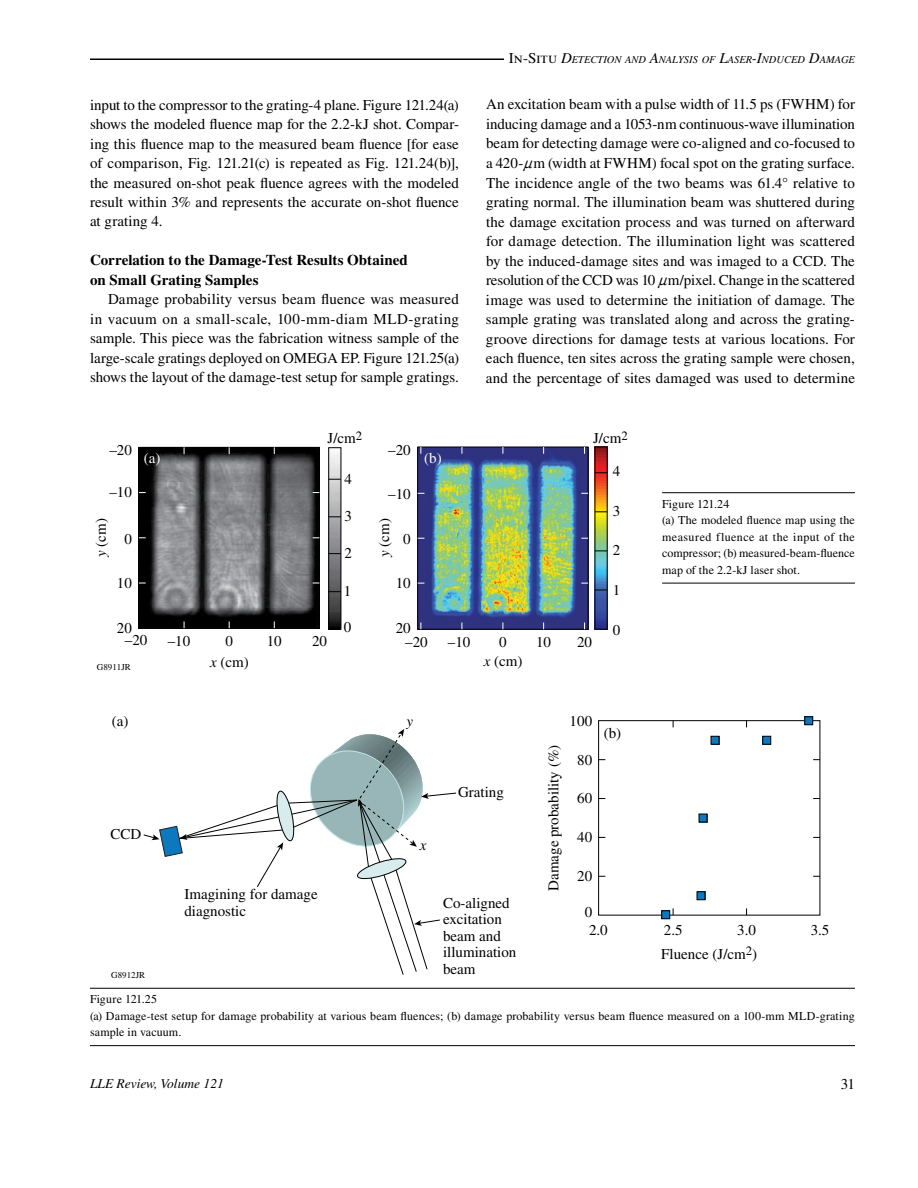
<style>
.page{position:relative;width:918px;height:1188px;background:#fff}
.page>*{position:absolute;margin:0;border:0;box-sizing:border-box;transform-origin:0 0}
.t1{font:15px/19.5px "Times LT Std";color:#000}
.t2{font:700 15px/19.5px "Times LT Std";color:#000}
.t3{font:15px "Times LT Std";color:#fff}
.t4{font:italic 15px "Times LT Std";color:#000}
.t5{font:italic 13.5px "Times LT Std";color:#000}
.t6{font:12px/16.5px "Times LT Std";letter-spacing:.01em;color:#000}
.t7{font:italic 10.5px "Times LT Std";color:#000}
.t8{font:9px "Times LT Std";color:#000}
.s1{font-style:normal;font-size:15px}
.s2{font-size:15px}
.s3{font-family:"MM Greek";font-style:italic;font-size:13.5px}
.s4{font-style:italic}
</style>
<div class="page">
<hr style="left:90px;top:58px;width:414px;height:2px;background:#000">
<hr style="left:90px;top:988px;width:765px;height:1px;background:#000">
<hr style="left:90px;top:1045px;width:765px;height:1px;background:#000">
<hr style="left:662px;top:492px;width:193px;height:1px;background:#000">
<hr style="left:662px;top:583px;width:193px;height:1px;background:#000">
<div style="left:598px;top:720px;width:222px;height:196px;border:1px solid #000"></div>
<div style="left:711px;top:736px;width:8px;height:8px;background:#0e78be"></div>
<div style="left:711px;top:736px;width:8px;height:9px;border:1px solid #000"></div>
<div style="left:763px;top:736px;width:8px;height:8px;background:#0e78be"></div>
<div style="left:762px;top:736px;width:9px;height:9px;border:1px solid #000"></div>
<div style="left:805px;top:717px;width:8px;height:8px;background:#0e78be"></div>
<div style="left:804px;top:716px;width:9px;height:9px;border:1px solid #000"></div>
<div style="left:699px;top:814px;width:8px;height:8px;background:#0e78be"></div>
<div style="left:697px;top:892px;width:8px;height:8px;background:#0e78be"></div>
<div style="left:697px;top:891px;width:8px;height:9px;border:1px solid #000"></div>
<div style="left:662px;top:911px;width:8px;height:8px;background:#0e78be"></div>
<div style="left:661px;top:910px;width:9px;height:9px;border:1px solid #000"></div>
<svg style="left:143px;top:729px;width:314px;height:246px"></svg>
<img style="left:330px;top:453px;width:9px;height:175px">
<div style="left:328px;top:447px;width:13px;height:183px;border:1px solid #000"></div>
<img style="left:141px;top:449px;width:177px;height:178px">
<div style="left:139px;top:447px;width:181px;height:182px;border:1px solid #000"></div>
<svg style="left:329px;top:479px;width:12px;height:1px"></svg>
<svg style="left:329px;top:516px;width:12px;height:1px"></svg>
<svg style="left:329px;top:553px;width:12px;height:1px"></svg>
<svg style="left:329px;top:591px;width:12px;height:1px"></svg>
<img style="left:419px;top:449px;width:167px;height:179px">
<div style="left:417px;top:447px;width:171px;height:183px;border:1px solid #000"></div>
<img style="left:597px;top:449px;width:9px;height:179px">
<svg style="left:595px;top:472px;width:12px;height:1px"></svg>
<svg style="left:595px;top:511px;width:12px;height:1px"></svg>
<svg style="left:595px;top:551px;width:12px;height:1px"></svg>
<svg style="left:595px;top:590px;width:12px;height:1px"></svg>
<p class="t1" style="left:90px;top:95px;width:371px;text-align:justify">input to the compressor to the grating-4 plane. Figure 121.24(a) shows the modeled fluence map for the 2.2-kJ shot. Compar&shy;ing this fluence map to the measured beam fluence [for ease of comparison, Fig. 121.21(c) is repeated as Fig. 121.24(b)], the measured on-shot peak fluence agrees with the modeled result within 3% and represents the accurate on-shot fluence at grating 4.</p>
<p class="t2" style="left:90px;top:250px;width:319px">Correlation to the Damage-Test Results Obtained on Small Grating Samples</p>
<p class="t1" style="left:90px;top:290px;width:371px;text-align:justify;text-indent:18px">Damage probability versus beam fluence was measured in vacuum on a small-scale, 100-mm-diam MLD-grating sample. This piece was the fabrication witness sample of the large-scale gratings deployed on OMEGA EP. Figure 121.25(a) shows the layout of the damage-test setup for sample gratings.</p>
<p class="t7" style="left:509px;top:54px;width:348px"><span class="s1">In-Situ</span> <span class="s2">D</span>ETECTION AND <span class="s2">A</span>NALYSIS OF <span class="s2">L</span>ASER<span class="s2">-I</span>NDUCED <span class="s2">D</span>AMAGE</p>
<p class="t1" style="left:486px;top:95px;width:371px;text-align:justify">An excitation beam with a pulse width of 11.5 ps (FWHM) for inducing damage and a 1053-nm continuous-wave illumination beam for detecting damage were co-aligned and co-focused to a 420-<span class="s3">n</span>m (width at FWHM) focal spot on the grating surface.<br>The incidence angle of the two beams was 61.4° relative to grating normal. The illumination beam was shuttered during the damage excitation process and was turned on afterward for damage detection. The illumination light was scattered by the induced-damage sites and was imaged to a CCD. The resolution of the CCD was 10 <span class="s3">n</span>m/pixel. Change in the scattered image was used to determine the initiation of damage. The sample grating was translated along and across the grating&shy;groove directions for damage tests at various locations. For each fluence, ten sites across the grating sample were chosen, and the percentage of sites damaged was used to determine</p>
<p class="t1" style="left:328px;top:428px;width:36px">J/cm<sup>2</sup></p>
<p class="t1" style="left:593px;top:428px;width:36px">J/cm<sup>2</sup></p>
<p class="t1" style="left:388px;top:440px;width:24px">–20</p>
<p class="t1" style="left:109px;top:440px;width:24px">–20</p>
<p class="t1" style="left:109px;top:483px;width:24px">–10</p>
<p class="t1" style="left:124px;top:529px;width:9px">0</p>
<p class="t1" style="left:117px;top:573px;width:17px">10</p>
<p class="t1" style="left:125px;top:621px;width:24px;line-height:12.8px;text-indent:-8px">20 –20</p>
<p class="t3" style="left:144px;top:450px;width:18px">(a)</p>
<p class="t3" style="left:424px;top:450px;width:19px">(b)</p>
<p class="t1" style="left:613px;top:461px;width:9px">4</p>
<p class="t1" style="left:344px;top:469px;width:9px">4</p>
<p class="t1" style="left:344px;top:507px;width:9px">3</p>
<p class="t1" style="left:344px;top:543px;width:9px">2</p>
<p class="t1" style="left:344px;top:581px;width:9px">1</p>
<p class="t1" style="left:344px;top:617px;width:9px">0</p>
<p class="t1" style="left:388px;top:484px;width:24px">–10</p>
<p class="t1" style="left:613px;top:501px;width:9px">3</p>
<p class="t1" style="left:374px;top:557px;width:40px;rotate:-90deg"><span class="s4">y</span> (cm)</p>
<p class="t1" style="left:91px;top:557px;width:40px;rotate:-90deg"><span class="s4">y</span> (cm)</p>
<p class="t1" style="left:403px;top:529px;width:9px">0</p>
<p class="t1" style="left:613px;top:541px;width:9px">2</p>
<p class="t1" style="left:396px;top:573px;width:17px">10</p>
<p class="t1" style="left:613px;top:580px;width:9px">1</p>
<p class="t1" style="left:396px;top:618px;width:17px">20</p>
<p class="t1" style="left:613px;top:620px;width:9px">0</p>
<p class="t1" style="left:168px;top:631px;width:24px">–10</p>
<p class="t1" style="left:225px;top:631px;width:9px">0</p>
<p class="t1" style="left:267px;top:631px;width:17px">10</p>
<p class="t1" style="left:312px;top:631px;width:17px">20</p>
<p class="t1" style="left:210px;top:652px;width:40px"><span class="s4">x</span> (cm)</p>
<p class="t1" style="left:484px;top:632px;width:40px;line-height:19px;text-align:center">0<br><span class="s4">x</span> (cm)</p>
<p class="t1" style="left:405px;top:632px;width:24px">–20</p>
<p class="t1" style="left:448px;top:632px;width:24px">–10</p>
<p class="t1" style="left:536px;top:632px;width:17px">10</p>
<p class="t1" style="left:577px;top:632px;width:17px">20</p>
<p class="t8" style="left:97px;top:662px;width:36px">G8911JR</p>
<p class="t1" style="left:112px;top:711px;width:18px">(a)</p>
<p class="t1" style="left:570px;top:712px;width:24px">100</p>
<p class="t4" style="left:407px;top:713px;width:8px">y</p>
<p class="t1" style="left:604px;top:723px;width:19px">(b)</p>
<p class="t1" style="left:111px;top:824px;width:32px">CCD</p>
<p class="t8" style="left:111px;top:970px;width:36px">G8912JR</p>
<p class="t1" style="left:184px;top:886px;width:135px;line-height:16.5px">Imagining for damage diagnostic</p>
<p class="t4" style="left:420px;top:837px;width:8px">x</p>
<p class="t1" style="left:458px;top:782px;width:47px">Grating</p>
<p class="t1" style="left:443px;top:895px;width:75px;line-height:16.5px">Co-aligned excitation beam and illumination beam</p>
<p class="t1" style="left:544px;top:891px;width:147px;rotate:-90deg">Damage probability (%)</p>
<p class="t1" style="left:577px;top:750px;width:17px">80</p>
<p class="t1" style="left:577px;top:788px;width:17px">60</p>
<p class="t1" style="left:577px;top:827px;width:17px">40</p>
<p class="t1" style="left:577px;top:866px;width:17px">20</p>
<p class="t1" style="left:585px;top:904px;width:25px;line-height:17.5px">0<br>2.0</p>
<p class="t6" style="left:662px;top:496px;width:194px">Figure 121.24<br>(a) The modeled fluence map using the measured fluence at the input of the compressor; (b) measured-beam-fluence map of the 2.2-kJ laser shot.</p>
<p class="t1" style="left:664px;top:920px;width:20px">2.5</p>
<p class="t1" style="left:737px;top:920px;width:20px">3.0</p>
<p class="t1" style="left:811px;top:920px;width:20px">3.5</p>
<p class="t1" style="left:661px;top:944px;width:97px">Fluence (J/cm<sup>2</sup>)</p>
<p class="t6" style="left:90px;top:991px;width:766px">Figure 121.25<br>(a) Damage-test setup for damage probability at various beam fluences; (b) damage probability versus beam fluence measured on a 100-mm MLD-grating sample in vacuum.</p>
<p class="t5" style="left:90px;top:1076px;width:135px">LLE Review, Volume 121</p>
<p class="t1" style="left:841px;top:1074px;width:16px">31</p>
</div>
